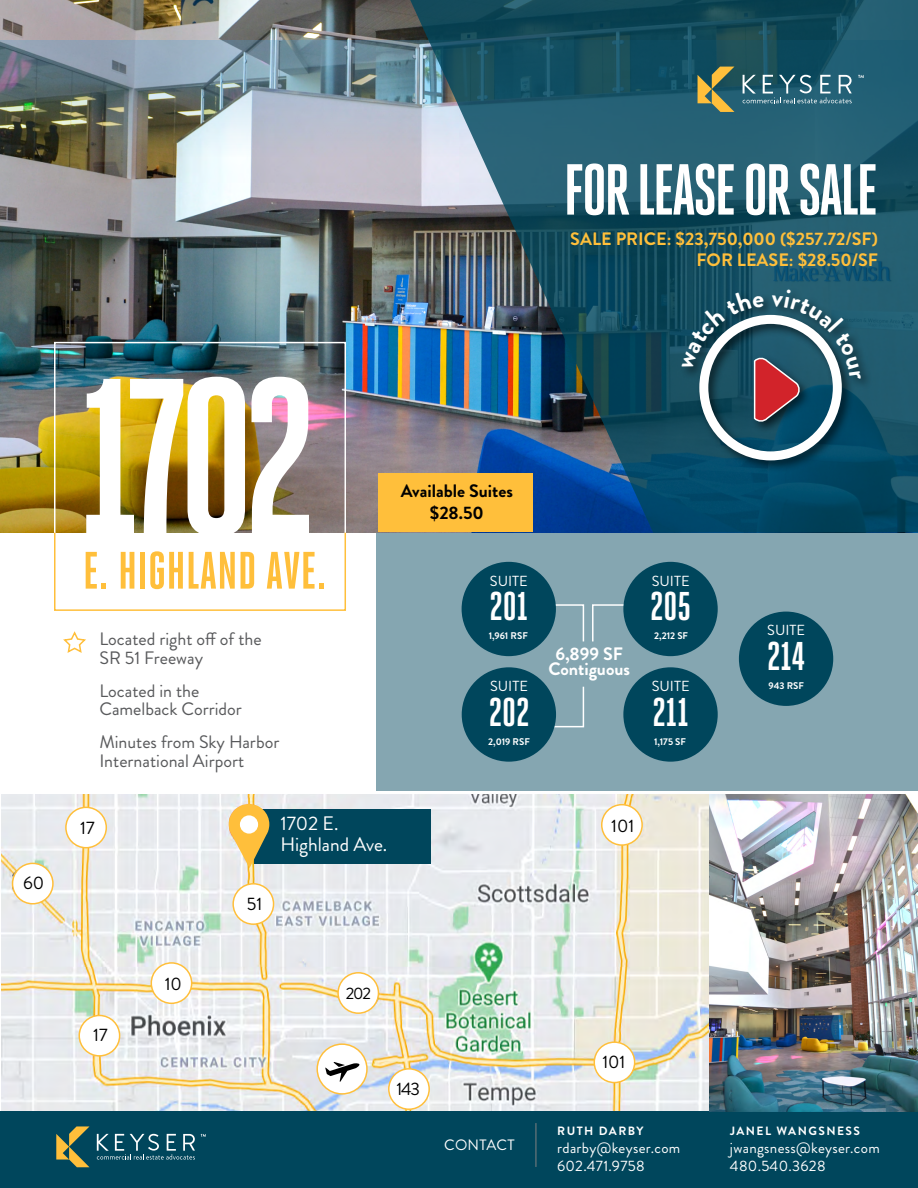
<style>
.page{position:relative;width:918px;height:1188px;background:#fff}
.page>*{position:absolute;margin:0;border:0;box-sizing:border-box;transform-origin:0 0}
.t1{font:700 222px "Heroic Condensed";color:#fff}
.t2{font:700 72px "Heroic Condensed";letter-spacing:-.04em;color:#fff}
.t3{font:700 52.5px "Heroic Condensed";color:#ffbf3b}
.t4{font:700 40.05px "Heroic Condensed";color:#fff}
.t5{font:19.5px/20.4px "Brandon Grotesque";color:#fff}
.t6{font:18px/18.6px "Brandon Grotesque";color:#58595b}
.t7{font:700 18px/21.6px "Brandon Grotesque";color:#ffbf3b;text-align:right}
.t8{font:700 18px/21.6px "Brandon Grotesque";color:#000;text-align:center}
.t9{font:18px "Brandon Grotesque";letter-spacing:-.005em;color:#000}
.t10{font:700 18px/15.6px "Brandon Grotesque";color:#fff;text-align:center}
.t11{font:16.5px "Brandon Grotesque";color:#000}
.t12{font:15px/18px "Brandon Grotesque";letter-spacing:.02em;color:#fff}
.t13{font:14.55px "Brandon Grotesque";color:#fff}
.t14{font:700 12px "Brandon Grotesque";letter-spacing:.12em;color:#fff}
.t15{font:700 9.75px "Brandon Grotesque";color:#fff}
</style>
<div class="page">
<div style="left:376px;top:488px;width:542px;height:302px;background:#85a6b1"></div>
<img style="left:0;top:0;width:407px;height:533px">
<img style="left:0;top:40px;width:407px;height:126px">
<div style="left:54px;top:342px;width:292px;height:271px;border:2px solid #fff"></div>
<div style="left:54px;top:532px;width:292px;height:79px;border:2px solid #ffbf3b"></div>
<svg style="left:542px;top:604px;width:43px;height:39px"></svg>
<svg style="left:546px;top:685px;width:39px;height:43px"></svg>
<div style="left:0;top:1111px;width:918px;height:77px;background:#00465c"></div>
<hr style="left:536px;top:1123px;width:1px;height:44px;background:#808080">
<img style="left:407px;top:0;width:511px;height:533px">
<img style="left:1px;top:795px;width:917px;height:316px">
<div style="left:233px;top:884px;width:41px;height:40px;background:#fff;border-radius:50%"></div>
<div style="left:232px;top:883px;width:42px;height:42px;border:2px solid #ffbf3b;border-radius:50%"></div>
<div style="left:151px;top:963px;width:41px;height:40px;background:#fff;border-radius:50%"></div>
<div style="left:151px;top:962px;width:41px;height:42px;border:2px solid #ffbf3b;border-radius:50%"></div>
<div style="left:66px;top:807px;width:40px;height:41px;background:#fff;border-radius:50%"></div>
<div style="left:65px;top:807px;width:42px;height:41px;border:2px solid #ffbf3b;border-radius:50%"></div>
<div style="left:13px;top:863px;width:40px;height:41px;background:#fff;border-radius:50%"></div>
<div style="left:12px;top:863px;width:42px;height:42px;border:2px solid #ffbf3b;border-radius:50%"></div>
<div style="left:338px;top:973px;width:40px;height:40px;background:#fff;border-radius:50%"></div>
<div style="left:337px;top:972px;width:42px;height:42px;border:2px solid #ffbf3b;border-radius:50%"></div>
<div style="left:389px;top:1069px;width:40px;height:40px;background:#fff;border-radius:50%"></div>
<div style="left:388px;top:1068px;width:42px;height:42px;border:2px solid #ffbf3b;border-radius:50%"></div>
<div style="left:594px;top:1042px;width:41px;height:41px;background:#fff;border-radius:50%"></div>
<div style="left:594px;top:1041px;width:41px;height:42px;border:2px solid #ffbf3b;border-radius:50%"></div>
<div style="left:602px;top:805px;width:40px;height:40px;background:#fff;border-radius:50%"></div>
<div style="left:601px;top:804px;width:42px;height:42px;border:2px solid #ffbf3b;border-radius:50%"></div>
<div style="left:79px;top:1015px;width:41px;height:41px;background:#fff;border-radius:50%"></div>
<div style="left:79px;top:1015px;width:41px;height:42px;border:2px solid #ffbf3b;border-radius:50%"></div>
<div style="left:462px;top:667px;width:94px;height:95px;background:#00465c;border-radius:50%"></div>
<div style="left:739px;top:612px;width:94px;height:94px;background:#00465c;border-radius:50%"></div>
<div style="left:317px;top:1044px;width:50px;height:50px;background:#fff;border-radius:50%"></div>
<div style="left:316px;top:1043px;width:52px;height:52px;border:2px solid #ffbf3b;border-radius:50%"></div>
<svg style="left:325px;top:1062px;width:35px;height:20px"></svg>
<div style="left:254px;top:809px;width:177px;height:54px;background:#00465c"></div>
<svg style="left:229px;top:804px;width:40px;height:64px"></svg>
<div style="left:240px;top:815px;width:18px;height:19px;background:#fff;border-radius:50%"></div>
<svg style="left:63px;top:631px;width:23px;height:22px"></svg>
<div style="left:378px;top:473px;width:154px;height:59px;background:#ffbf3b"></div>
<svg style="left:201px;top:1134px;width:5px;height:3px"></svg>
<svg style="left:56px;top:1126px;width:34px;height:41px"></svg>
<svg style="left:97px;top:1134px;width:98px;height:26px"></svg>
<svg style="left:858px;top:75px;width:6px;height:3px"></svg>
<svg style="left:698px;top:67px;width:36px;height:45px;background:#798154"></svg>
<svg style="left:743px;top:75px;width:109px;height:28px;background:#497a8a"></svg>
<div style="left:679px;top:287px;width:194px;height:186px;background:#000;opacity:.59"></div>
<div style="left:699px;top:315px;width:143px;height:145px;border:9px solid #fff;border-radius:50%"></div>
<svg style="left:592px;top:604px;width:42px;height:38px"></svg>
<div style="left:462px;top:562px;width:94px;height:94px;background:#00465c;border-radius:50%"></div>
<div style="left:623px;top:562px;width:95px;height:94px;background:#00465c;border-radius:50%"></div>
<div style="left:623px;top:667px;width:95px;height:95px;background:#00465c;border-radius:50%"></div>
<svg style="left:682px;top:289px;width:179px;height:133px;background:#3f5e6e"></svg>
<h2 class="t2" style="left:563px;top:150px;width:317px">FOR LEASE OR SALE</h2>
<p class="t7" style="left:570px;top:228px;width:309px">SALE PRICE: $23,750,000 ($257.72/SF)<br>FOR LEASE: $28.50/SF</p>
<p class="t9" style="left:23px;top:870px;width:23px">60</p>
<h1 class="t1" style="left:79px;top:335px;width:240px">1702</h1>
<h3 class="t3" style="left:83px;top:542px;width:245px">E. HIGHLAND AVE.</h3>
<p class="t6" style="left:99px;top:630px;width:164px">Located right off of the<br>SR 51 Freeway</p>
<p class="t6" style="left:99px;top:682px;width:144px;line-height:18px">Located in the<br>Camelback Corridor</p>
<p class="t6" style="left:99px;top:733px;width:181px">Minutes from Sky Harbor<br>International Airport</p>
<p class="t8" style="left:401px;top:481px;width:114px">Available Suites $28.50</p>
<p class="t13" style="left:490px;top:571px;width:39px">SUITE</p>
<h3 class="t4" style="left:490px;top:584px;width:40px">201</h3>
<p class="t15" style="left:489px;top:629px;width:41px">1,961 RSF</p>
<p class="t13" style="left:490px;top:676px;width:39px">SUITE</p>
<h3 class="t4" style="left:489px;top:690px;width:42px">202</h3>
<p class="t15" style="left:488px;top:734px;width:43px">2,019 RSF</p>
<p class="t9" style="left:80px;top:815px;width:16px">17</p>
<p class="t9" style="left:247px;top:892px;width:17px">51</p>
<p class="t5" style="left:280px;top:814px;width:108px">1702 E.<br>Highland Ave.</p>
<p class="t10" style="left:548px;top:646px;width:83px">6,899 SF<br>Contiguous</p>
<p class="t13" style="left:652px;top:571px;width:39px">SUITE</p>
<h3 class="t4" style="left:650px;top:584px;width:42px">205</h3>
<p class="t15" style="left:654px;top:629px;width:35px">2,212 SF</p>
<p class="t13" style="left:652px;top:676px;width:39px">SUITE</p>
<h3 class="t4" style="left:653px;top:690px;width:38px">211</h3>
<p class="t15" style="left:654px;top:734px;width:33px">1,175 SF</p>
<p class="t9" style="left:611px;top:813px;width:25px">101</p>
<p class="t9" style="left:93px;top:1022px;width:16px">17</p>
<p class="t9" style="left:165px;top:971px;width:19px">10</p>
<p class="t11" style="left:346px;top:982px;width:27px">202</p>
<p class="t9" style="left:396px;top:1076px;width:25px">143</p>
<p class="t12" style="left:444px;top:1136px;width:72px">CONTACT</p>
<p class="t9" style="left:602px;top:1049px;width:25px">101</p>
<p class="t14" style="left:557px;top:1123px;width:88px">RUTH DARBY</p>
<p class="t12" style="left:557px;top:1139px;width:125px">rdarby@keyser.com<br>602.471.9758</p>
<p class="t13" style="left:767px;top:620px;width:39px">SUITE</p>
<h3 class="t4" style="left:767px;top:634px;width:40px">214</h3>
<p class="t15" style="left:769px;top:679px;width:37px">943 RSF</p>
<p class="t14" style="left:730px;top:1123px;width:131px">JANEL WANGSNESS</p>
<p class="t12" style="left:730px;top:1139px;width:151px">jwangsness@keyser.com<br>480.540.3628</p>
</div>
